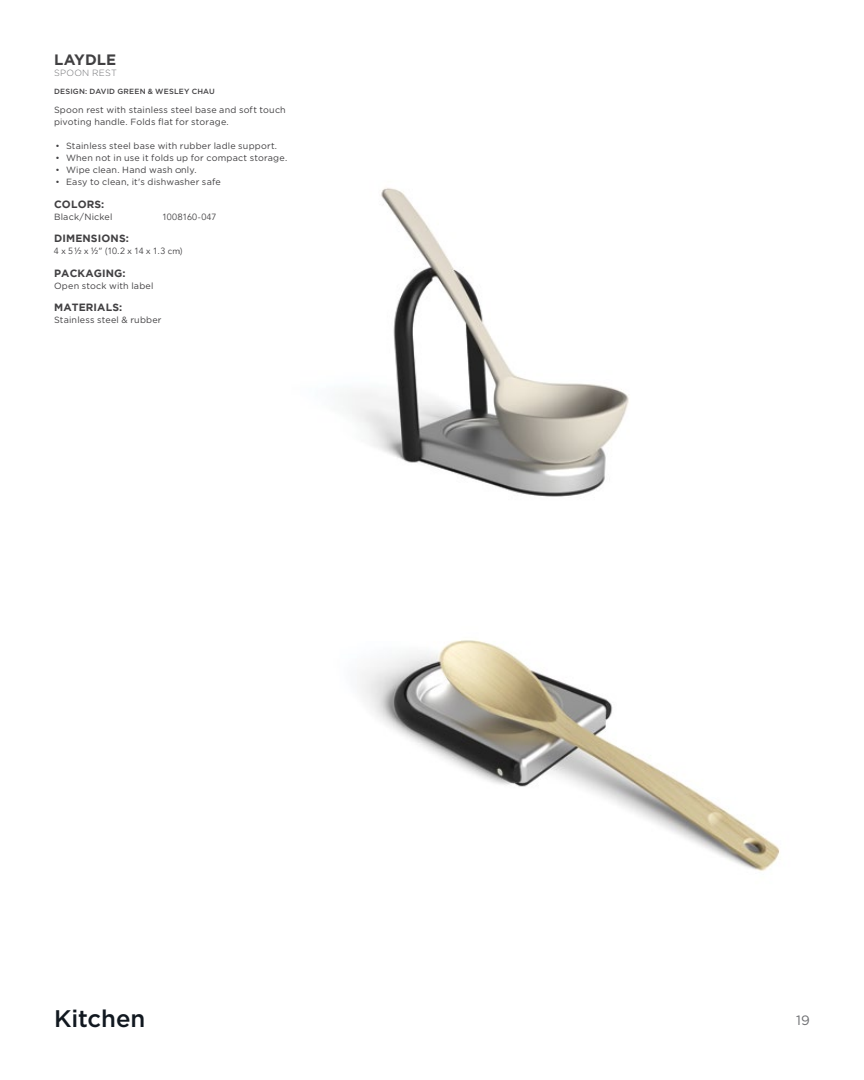
<style>
.page{position:relative;width:864px;height:1080px;background:#fff}
.page>*{position:absolute;margin:0;border:0;box-sizing:border-box;transform-origin:0 0}
.t1{font:500 24px "Gotham";color:#111820}
.t2{font:700 15px "Gotham";color:#414042}
.t3{font:13.5px "Gotham";color:#6d6e71}
.t4{font:700 10.5px "Gotham";letter-spacing:.015em;color:#414042}
.t5{font:9px/12px "Gotham";letter-spacing:.02em;color:#414042}
.t6{font:9px "Avenir";letter-spacing:.005em;color:#414042}
.t7{font:300 9px "Gotham";letter-spacing:.035em;color:#6d6e71}
.t8{font:500 7.5px "Gotham";letter-spacing:.03em;color:#414042}
</style>
<div class="page">
<img style="left:361px;top:640px;width:419px;height:231px">
<img style="left:348px;top:188px;width:281px;height:309px">
<h2 class="t2" style="left:54px;top:51px;width:63px">LAYDLE</h2>
<p class="t7" style="left:54px;top:68px;width:65px">SPOON REST</p>
<p class="t8" style="left:54px;top:87px;width:162px">DESIGN: DAVID GREEN &amp; WESLEY CHAU</p>
<p class="t5" style="left:54px;top:104px;width:233px">Spoon rest with stainless steel base and soft touch pivoting handle. Folds flat for storage.</p>
<p class="t5" style="left:56px;top:140px;width:223px">• Stainless steel base with rubber ladle support.</p>
<p class="t5" style="left:56px;top:152px;width:233px">• When not in use it folds up for compact storage.</p>
<p class="t5" style="left:56px;top:164px;width:143px">• Wipe clean. Hand wash only.</p>
<p class="t5" style="left:56px;top:176px;width:167px">• Easy to clean, it's dishwasher safe</p>
<p class="t4" style="left:54px;top:198px;width:52px">COLORS:</p>
<p class="t5" style="left:54px;top:210px;width:60px">Black/Nickel</p>
<p class="t6" style="left:162px;top:211px;width:56px">1008160-047</p>
<p class="t4" style="left:54px;top:232px;width:76px">DIMENSIONS:</p>
<p class="t6" style="left:54px;top:246px;width:130px">4 x 5½ x ½” (10.2 x 14 x 1.3 cm)</p>
<p class="t4" style="left:54px;top:267px;width:73px">PACKAGING:</p>
<p class="t5" style="left:54px;top:279px;width:101px">Open stock with label</p>
<p class="t4" style="left:54px;top:301px;width:70px">MATERIALS:</p>
<p class="t5" style="left:54px;top:314px;width:109px">Stainless steel &amp; rubber</p>
<h1 class="t1" style="left:54px;top:1004px;width:93px">Kitchen</h1>
<h3 class="t3" style="left:796px;top:1013px;width:15px">19</h3>
</div>
